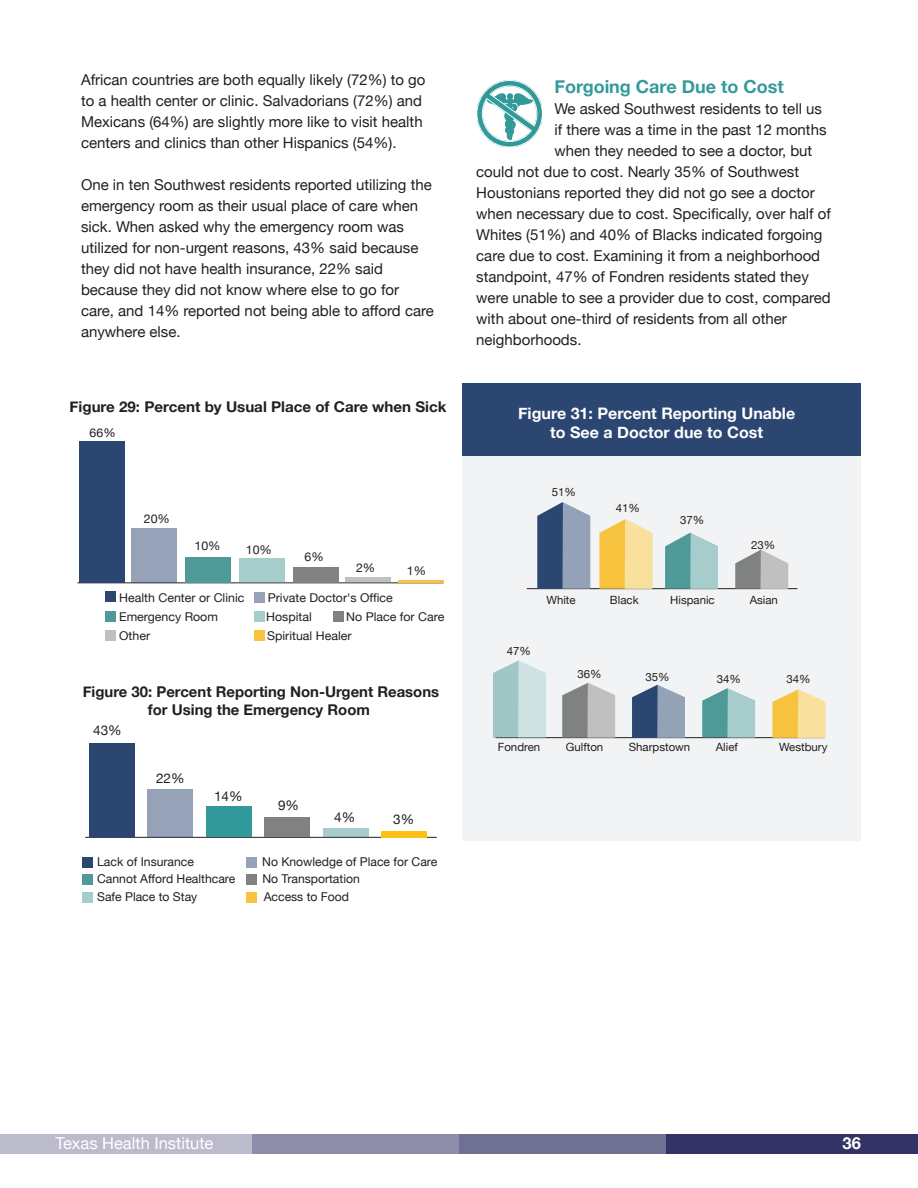
<style>
.page{position:relative;width:918px;height:1188px;background:#fff}
.page>*{position:absolute;margin:0;border:0;box-sizing:border-box;transform-origin:0 0}
.t1{font:700 18px "Helvetica Neue";color:#35999a}
.t2{font:16.5px "Helvetica Neue";color:#fff}
.t3{font:700 16.5px "Helvetica Neue";color:#fff}
.t4{font:700 15.9px/19px "Helvetica Neue";color:#fff;text-align:center}
.t5{font:15px/21px "Helvetica Neue";color:#231f20}
.t6{font:700 14.85px/17.9px "Helvetica Neue";color:#231f20;text-align:center}
.t7{font:13.5px "Helvetica Neue";color:#231f20}
.t8{font:12.15px "Helvetica Neue";color:#231f20}
.t9{font:11.4px "Helvetica Neue";color:#231f20}
</style>
<div class="page">
<div style="left:0;top:1134px;width:918px;height:19px;background:#bbc"></div>
<div style="left:252px;top:1134px;width:666px;height:19px;background:#8e8eaa"></div>
<div style="left:459px;top:1134px;width:459px;height:19px;background:#707093"></div>
<div style="left:666px;top:1134px;width:252px;height:19px;background:#336"></div>
<div style="left:462px;top:404px;width:399px;height:437px;background:#f2f3f4"></div>
<div style="left:462px;top:383px;width:399px;height:73px;background:#2b4671"></div>
<hr style="left:527px;top:588px;width:271px;height:1px;background:#231f20">
<svg style="left:537px;top:502px;width:53px;height:87px"></svg>
<svg style="left:599px;top:519px;width:53px;height:70px"></svg>
<svg style="left:665px;top:533px;width:53px;height:56px"></svg>
<svg style="left:735px;top:549px;width:53px;height:40px"></svg>
<hr style="left:496px;top:737px;width:329px;height:1px;background:#231f20">
<svg style="left:702px;top:688px;width:53px;height:50px"></svg>
<svg style="left:562px;top:683px;width:53px;height:55px"></svg>
<svg style="left:493px;top:660px;width:53px;height:78px"></svg>
<svg style="left:773px;top:689px;width:52px;height:49px"></svg>
<svg style="left:632px;top:685px;width:53px;height:54px"></svg>
<hr style="left:78px;top:582px;width:366px;height:1px;background:#231f20">
<hr style="left:399px;top:581px;width:45px;height:2px;background:#f7c23d">
<div style="left:345px;top:577px;width:46px;height:6px;background:#bfc0bf"></div>
<div style="left:293px;top:567px;width:45px;height:16px;background:#808280"></div>
<div style="left:239px;top:559px;width:45px;height:24px;background:#a7cccc"></div>
<div style="left:185px;top:557px;width:46px;height:26px;background:#4f9a99"></div>
<div style="left:131px;top:528px;width:46px;height:55px;background:#95a2b8"></div>
<div style="left:79px;top:441px;width:45px;height:142px;background:#2b4671"></div>
<div style="left:254px;top:592px;width:10px;height:10px;background:#95a2b8"></div>
<div style="left:333px;top:611px;width:11px;height:10px;background:#808280"></div>
<div style="left:105px;top:611px;width:10px;height:10px;background:#4f9a99"></div>
<div style="left:105px;top:630px;width:10px;height:10px;background:#bfc0bf"></div>
<div style="left:105px;top:592px;width:10px;height:10px;background:#2b4671"></div>
<div style="left:254px;top:611px;width:10px;height:10px;background:#a7cccc"></div>
<div style="left:254px;top:630px;width:10px;height:10px;background:#f7c23d"></div>
<hr style="left:85px;top:837px;width:352px;height:1px;background:#231f20">
<div style="left:382px;top:831px;width:45px;height:6px;background:#fdc111"></div>
<div style="left:323px;top:829px;width:45px;height:8px;background:#a7cccc"></div>
<div style="left:265px;top:818px;width:45px;height:19px;background:#808280"></div>
<div style="left:206px;top:807px;width:45px;height:30px;background:#32999a"></div>
<div style="left:148px;top:789px;width:45px;height:48px;background:#95a2b8"></div>
<div style="left:89px;top:743px;width:45px;height:94px;background:#2b4671"></div>
<div style="left:246px;top:858px;width:10px;height:10px;background:#95a2b8"></div>
<div style="left:246px;top:875px;width:10px;height:10px;background:#808280"></div>
<div style="left:82px;top:875px;width:11px;height:10px;background:#4f9a99"></div>
<div style="left:82px;top:858px;width:11px;height:10px;background:#2b4671"></div>
<div style="left:82px;top:892px;width:11px;height:11px;background:#a7cccc"></div>
<div style="left:246px;top:892px;width:10px;height:11px;background:#f7c23d"></div>
<svg style="left:477px;top:81px;width:65px;height:66px"></svg>
<p class="t5" style="left:81px;top:70px;width:346px">African countries are both equally likely (72%) to go to a health center or clinic. Salvadorians (72%) and Mexicans (64%) are slightly more like to visit health centers and clinics than other Hispanics (54%).</p>
<p class="t5" style="left:81px;top:175px;width:352px">One in ten Southwest residents reported utilizing the emergency room as their usual place of care when</p>
<p class="t5" style="left:81px;top:217px;width:354px">sick. When asked why the emergency room was utilized for non-urgent reasons, 43% said because they did not have health insurance, 22% said because they did not know where else to go for care, and 14% reported not being able to afford care anywhere else.</p>
<p class="t6" style="left:70px;top:398px;width:379px">Figure 29: Percent by Usual Place of Care when Sick</p>
<p class="t8" style="left:90px;top:424px;width:28px">66%</p>
<p class="t8" style="left:144px;top:510px;width:28px">20%</p>
<p class="t8" style="left:195px;top:537px;width:28px">10%</p>
<p class="t8" style="left:246px;top:541px;width:28px">10%</p>
<p class="t8" style="left:304px;top:548px;width:21px">6%</p>
<p class="t8" style="left:356px;top:559px;width:21px">2%</p>
<p class="t8" style="left:407px;top:562px;width:21px">1%</p>
<p class="t8" style="left:119px;top:589px;width:127px">Health Center or Clinic</p>
<p class="t8" style="left:268px;top:589px;width:126px">Private Doctor's Office</p>
<p class="t8" style="left:119px;top:608px;width:100px">Emergency Room</p>
<p class="t8" style="left:266px;top:608px;width:47px">Hospital</p>
<p class="t8" style="left:346px;top:608px;width:100px">No Place for Care</p>
<p class="t8" style="left:119px;top:627px;width:32px">Other</p>
<p class="t8" style="left:267px;top:627px;width:86px">Spiritual Healer</p>
<p class="t6" style="left:83px;top:684px;width:358px">Figure 30: Percent Reporting Non-Urgent Reasons for Using the Emergency Room</p>
<p class="t7" style="left:93px;top:721px;width:30px">43%</p>
<p class="t7" style="left:156px;top:768px;width:30px">22%</p>
<p class="t7" style="left:214px;top:786px;width:30px">14%</p>
<p class="t7" style="left:278px;top:796px;width:23px">9%</p>
<p class="t7" style="left:334px;top:808px;width:23px">4%</p>
<p class="t7" style="left:393px;top:810px;width:23px">3%</p>
<p class="t8" style="left:97px;top:852px;width:98px">Lack of Insurance</p>
<p class="t8" style="left:262px;top:852px;width:177px">No Knowledge of Place for Care</p>
<p class="t8" style="left:97px;top:870px;width:140px">Cannot Afford Healthcare</p>
<p class="t8" style="left:262px;top:870px;width:99px">No Transportation</p>
<p class="t8" style="left:97px;top:888px;width:102px">Safe Place to Stay</p>
<p class="t8" style="left:264px;top:888px;width:87px">Access to Food</p>
<p class="t1" style="left:555px;top:72px;width:231px">Forgoing Care Due to Cost</p>
<p class="t5" style="left:555px;top:99px;width:269px">We asked Southwest residents to tell us</p>
<p class="t5" style="left:555px;top:120px;width:274px">if there was a time in the past 12 months</p>
<p class="t5" style="left:555px;top:141px;width:259px">when they needed to see a doctor, but</p>
<p class="t5" style="left:476px;top:162px;width:324px">could not due to cost. Nearly 35% of Southwest</p>
<p class="t5" style="left:476px;top:183px;width:340px">Houstonians reported they did not go see a doctor</p>
<p class="t5" style="left:476px;top:204px;width:356px">when necessary due to cost. Specifically, over half of</p>
<p class="t5" style="left:476px;top:225px;width:348px">Whites (51%) and 40% of Blacks indicated forgoing</p>
<p class="t5" style="left:476px;top:246px;width:345px">care due to cost. Examining it from a neighborhood</p>
<p class="t5" style="left:476px;top:267px;width:334px">standpoint, 47% of Fondren residents stated they</p>
<p class="t5" style="left:476px;top:288px;width:356px">were unable to see a provider due to cost, compared</p>
<p class="t5" style="left:476px;top:309px;width:312px">with about one-third of residents from all other</p>
<p class="t5" style="left:476px;top:330px;width:107px">neighborhoods.</p>
<p class="t4" style="left:518px;top:404px;width:279px">Figure 31: Percent Reporting Unable to See a Doctor due to Cost</p>
<p class="t9" style="left:552px;top:483px;width:26px">51%</p>
<p class="t9" style="left:616px;top:499px;width:26px">41%</p>
<p class="t9" style="left:680px;top:512px;width:26px">37%</p>
<p class="t9" style="left:751px;top:537px;width:26px">23%</p>
<p class="t9" style="left:507px;top:643px;width:26px">47%</p>
<p class="t9" style="left:546px;top:591px;width:31px">White</p>
<p class="t9" style="left:610px;top:591px;width:30px">Black</p>
<p class="t9" style="left:670px;top:591px;width:46px">Hispanic</p>
<p class="t9" style="left:750px;top:591px;width:30px">Asian</p>
<p class="t9" style="left:577px;top:665px;width:26px">36%</p>
<p class="t9" style="left:645px;top:669px;width:26px">35%</p>
<p class="t9" style="left:717px;top:671px;width:26px">34%</p>
<p class="t9" style="left:787px;top:671px;width:26px">34%</p>
<p class="t9" style="left:498px;top:739px;width:44px">Fondren</p>
<p class="t9" style="left:566px;top:739px;width:39px">Gulfton</p>
<p class="t9" style="left:629px;top:739px;width:63px">Sharpstown</p>
<p class="t9" style="left:716px;top:739px;width:24px">Alief</p>
<p class="t9" style="left:779px;top:739px;width:50px">Westbury</p>
<p class="t2" style="left:55px;top:1131px;width:159px">Texas Health Institute</p>
<p class="t3" style="left:843px;top:1130px;width:20px">36</p>
</div>
